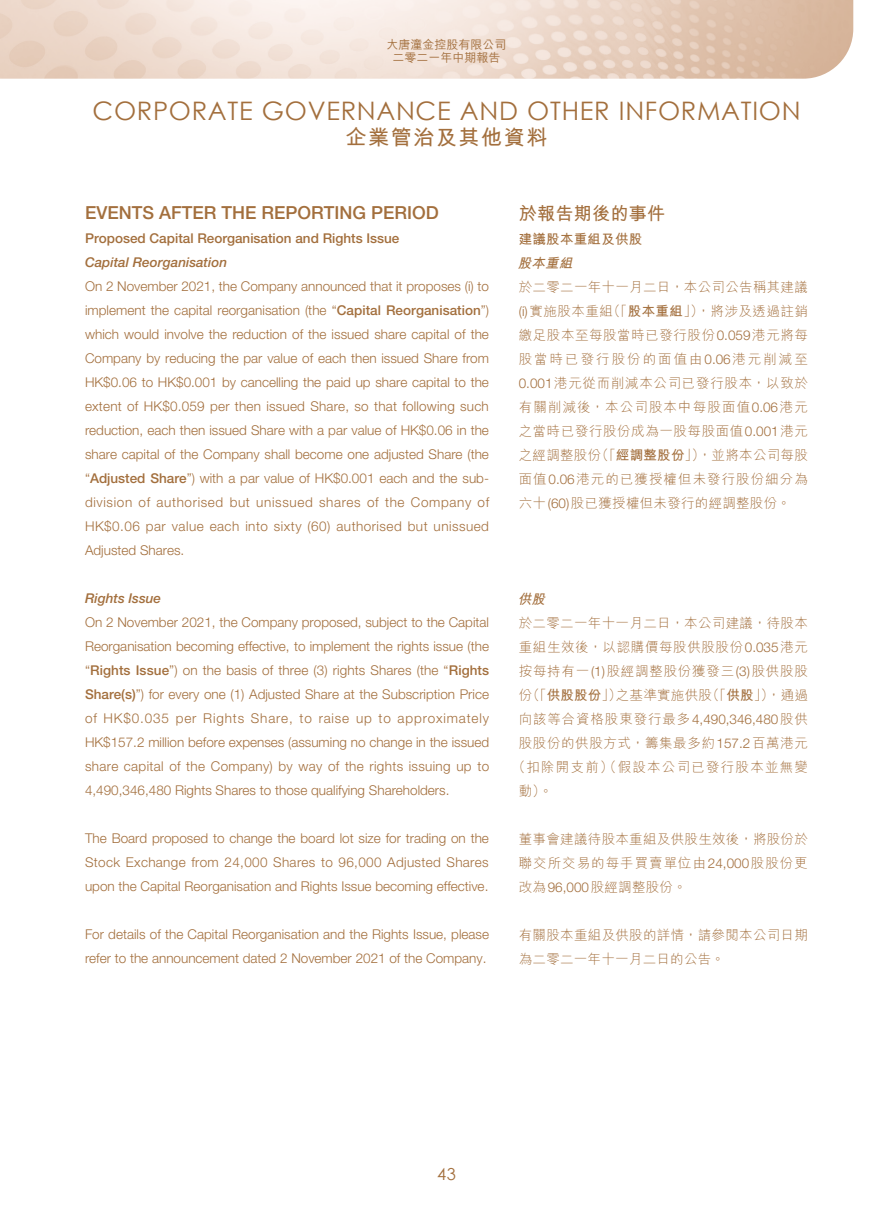
<style>
.page{position:relative;width:893px;height:1212px;background:#fff}
.page>*{position:absolute;margin:0;border:0;box-sizing:border-box;transform-origin:0 0}
.t1{font:25.5px "Century Gothic";letter-spacing:.03em;color:#a36f3d}
.t2{font:700 21px "M Hei HK";letter-spacing:.08em;color:#a36f3d}
.t3{font:500 18px "Helvetica Neue LT Std";color:#a36f3d}
.t4{font:700 18px "M Hei HK";letter-spacing:.02em;color:#a36f3d}
.t5{font:16.5px "Century Gothic";color:#a36f3d}
.t6{font:300 13.5px/24px "Helvetica Neue LT Std";color:#a36f3d;text-align:justify}
.t7{font:300 13.5px/24px "M Hei HK";letter-spacing:.035em;color:#a36f3d;text-align:justify}
.t8{font:500 13.5px "Helvetica Neue LT Std";color:#a36f3d}
.t9{font:italic 500 13.5px "Helvetica Neue LT Std";color:#a36f3d}
.t10{font:300 13.5px "M Hei HK";letter-spacing:.065em;color:#a36f3d}
.t11{font:300 13.5px "M Hei HK";letter-spacing:.055em;color:#a36f3d}
.t12{font:300 13.5px "M Hei HK";letter-spacing:.09em;color:#a36f3d}
.t13{font:700 13.5px "M Hei HK";letter-spacing:.02em;color:#a36f3d}
.t14{font:italic 700 13.5px "M Hei HK";color:#a36f3d}
.t15{font:500 12px/13.5px "M Hei HK";color:#a36f3d;text-align:center}
.s1{font-weight:500}
.s2{font-family:"Helvetica Neue LT Std"}
.s3{font-weight:700}
</style>
<div class="page">
<img style="left:0;top:0;width:853px;height:79px">
<p class="t15" style="left:386px;top:37px;width:121px">大唐潼金控股有限公司二零二一年中期報告</p>
<h1 class="t1" style="left:93px;top:93px;width:709px">CORPORATE GOVERNANCE AND OTHER INFORMATION</h1>
<h2 class="t2" style="left:345px;top:122px;width:204px">企業管治及其他資料</h2>
<h3 class="t3" style="left:85px;top:202px;width:355px">EVENTS AFTER THE REPORTING PERIOD</h3>
<p class="t8" style="left:85px;top:230px;width:316px">Proposed Capital Reorganisation and Rights Issue</p>
<p class="t9" style="left:85px;top:254px;width:144px">Capital Reorganisation</p>
<p class="t6" style="left:85px;top:274px;width:406px">On 2 November 2021, the Company announced that it proposes (i) to implement the capital reorganisation (the “<span class="s1">Capital Reorganisation</span>”) which would involve the reduction of the issued share capital of the Company by reducing the par value of each then issued Share from HK$0.06 to HK$0.001 by cancelling the paid up share capital to the extent of HK$0.059 per then issued Share, so that following such reduction, each then issued Share with a par value of HK$0.06 in the share capital of the Company shall become one adjusted Share (the “<span class="s1">Adjusted Share</span>”) with a par value of HK$0.001 each and the sub&shy;division of authorised but unissued shares of the Company of HK$0.06 par value each into sixty (60) authorised but unissued Adjusted Shares.</p>
<p class="t9" style="left:85px;top:590px;width:78px">Rights Issue</p>
<p class="t6" style="left:85px;top:610px;width:406px">On 2 November 2021, the Company proposed, subject to the Capital Reorganisation becoming effective, to implement the rights issue (the “<span class="s1">Rights Issue</span>”) on the basis of three (3) rights Shares (the “<span class="s1">Rights Share(s)</span>”) for every one (1) Adjusted Share at the Subscription Price of HK$0.035 per Rights Share, to raise up to approximately HK$157.2 million before expenses (assuming no change in the issued share capital of the Company) by way of the rights issuing up to 4,490,346,480 Rights Shares to those qualifying Shareholders.</p>
<p class="t6" style="left:85px;top:826px;width:405px">The Board proposed to change the board lot size for trading on the Stock Exchange from 24,000 Shares to 96,000 Adjusted Shares upon the Capital Reorganisation and Rights Issue becoming effective.</p>
<p class="t6" style="left:85px;top:922px;width:405px">For details of the Capital Reorganisation and the Rights Issue, please refer to the announcement dated 2 November 2021 of the Company.</p>
<h3 class="t4" style="left:519px;top:200px;width:148px">於報告期後的事件</h3>
<p class="t13" style="left:519px;top:229px;width:125px">建議股本重組及供股</p>
<p class="t14" style="left:518px;top:253px;width:60px">股本重組</p>
<p class="t7" style="left:519px;top:275px;width:291px">於二零二一年十一月二日，本公司公告稱其建議<span class="s2">(i)</span>實施股本重組（「<span class="s3">股本重組</span>」），將涉及透過註銷繳足股本至每股當時已發行股份<span class="s2">0.059</span>港元將每股當時已發行股份的面值由<span class="s2">0.06</span>港元削減至<span class="s2">0.001</span>港元從而削減本公司已發行股本，以致於有關削減後，本公司股本中每股面值<span class="s2">0.06</span>港元之當時已發行股份成為一股每股面值<span class="s2">0.001</span>港元之經調整股份（「<span class="s3">經調整股份</span>」），並將本公司每股面值<span class="s2">0.06</span>港元的已獲授權但未發行股份細分為六十<span class="s2">(60)</span>股已獲授權但未發行的經調整股份。</p>
<p class="t14" style="left:518px;top:589px;width:32px">供股</p>
<p class="t7" style="left:519px;top:611px;width:291px">於二零二一年十一月二日，本公司建議，待股本</p>
<p class="t7" style="left:519px;top:635px;width:291px">重組生效後，以認購價每股供股股份<span class="s2">0.035</span>港元</p>
<p class="t11" style="left:519px;top:664px;width:291px">按每持有一<span class="s2">(1)</span>股經調整股份獲發三<span class="s2">(3)</span>股供股股</p>
<p class="t7" style="left:519px;top:683px;width:291px">份（「<span class="s3">供股股份</span>」）之基準實施供股（「<span class="s3">供股</span>」），通過</p>
<p class="t10" style="left:519px;top:712px;width:291px">向該等合資格股東發行最多<span class="s2">4,490,346,480</span>股供</p>
<p class="t7" style="left:519px;top:731px;width:291px">股股份的供股方式，籌集最多約<span class="s2">157.2</span>百萬港元</p>
<p class="t12" style="left:512px;top:760px;width:297px">（扣除開支前）（假設本公司已發行股本並無變</p>
<p class="t7" style="left:519px;top:779px;width:35px">動）。</p>
<p class="t7" style="left:519px;top:827px;width:291px">董事會建議待股本重組及供股生效後，將股份於聯交所交易的每手買賣單位由<span class="s2">24,000</span>股股份更改為<span class="s2">96,000</span>股經調整股份。</p>
<p class="t7" style="left:519px;top:923px;width:291px">有關股本重組及供股的詳情，請參閱本公司日期為二零二一年十一月二日的公告。</p>
<p class="t5" style="left:437px;top:1162px;width:20px">43</p>
</div>
